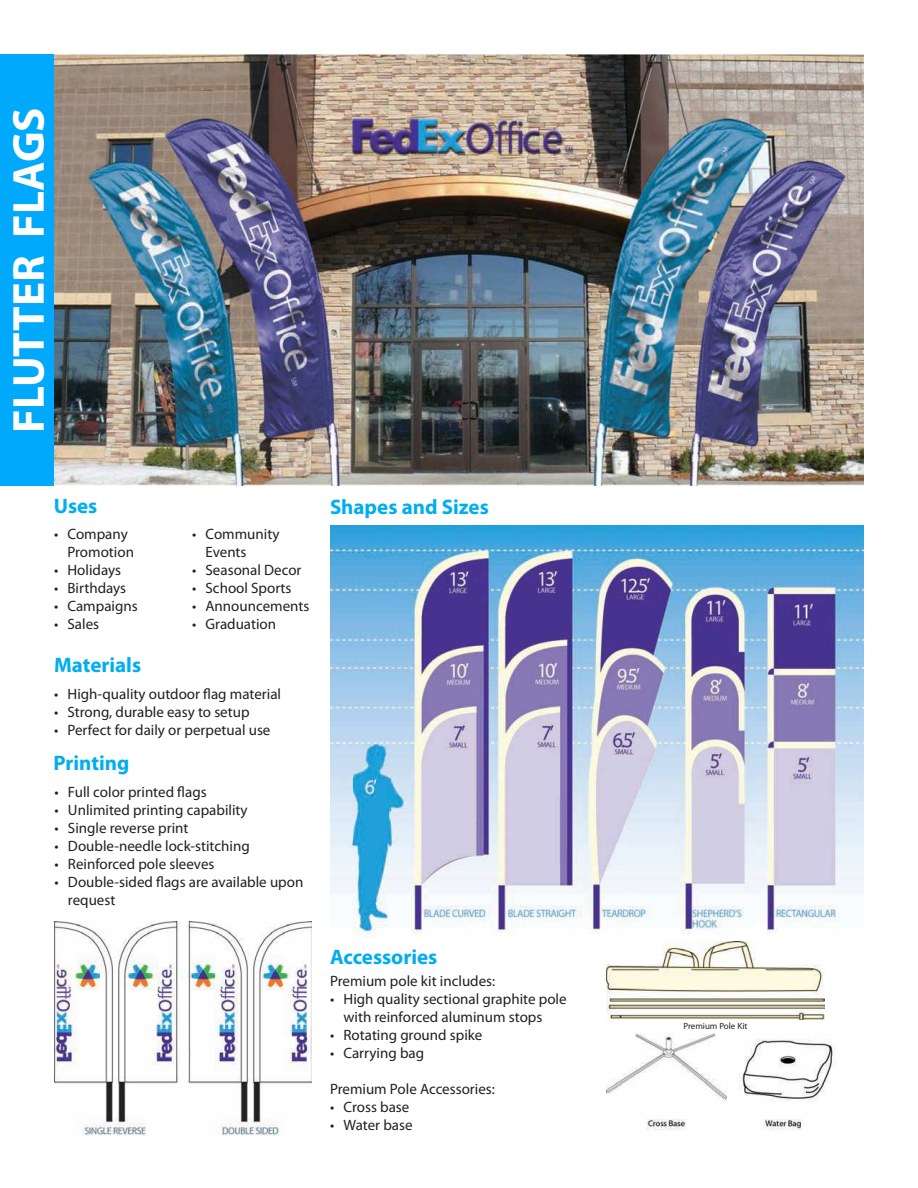
<style>
.page{position:relative;width:918px;height:1188px;background:#fff}
.page>*{position:absolute;margin:0;border:0;box-sizing:border-box;transform-origin:0 0}
.t1{font:700 45px "Myriad Pro";color:#fff}
.t2{font:700 21px "Myriad Pro";color:#00aeef}
.t3{font:15px/18px "Myriad Pro";color:#231f20}
.t4{font:9px "Myriad Pro";color:#231f20}
</style>
<div class="page">
<div style="left:0;top:54px;width:54px;height:432px;background:#00a9fb"></div>
<img style="left:54px;top:54px;width:810px;height:432px">
<img style="left:330px;top:525px;width:534px;height:411px">
<img style="left:54px;top:921px;width:258px;height:215px">
<img style="left:606px;top:942px;width:219px;height:77px">
<img style="left:606px;top:1033px;width:229px;height:97px">
<h1 class="t1" style="left:11px;top:433px;width:327px;rotate:-90deg">FLUTTER FLAGS</h1>
<h2 class="t2" style="left:54px;top:498px;width:45px">Uses</h2>
<h2 class="t2" style="left:330px;top:499px;width:160px">Shapes and Sizes</h2>
<p class="t3" style="left:68px;top:525px;width:68px;text-indent:-14px">• Company<br>Promotion</p>
<p class="t3" style="left:54px;top:561px;width:69px">• Holidays</p>
<p class="t3" style="left:54px;top:579px;width:74px">• Birthdays</p>
<p class="t3" style="left:54px;top:597px;width:85px">• Campaigns</p>
<p class="t3" style="left:54px;top:615px;width:47px">• Sales</p>
<p class="t3" style="left:206px;top:525px;width:76px;text-indent:-14px">• Community<br>Events</p>
<p class="t3" style="left:192px;top:561px;width:111px">• Seasonal Decor</p>
<p class="t3" style="left:192px;top:579px;width:101px">• School Sports</p>
<p class="t3" style="left:192px;top:597px;width:119px">• Announcements</p>
<p class="t3" style="left:192px;top:615px;width:86px">• Graduation</p>
<h2 class="t2" style="left:54px;top:657px;width:89px">Materials</h2>
<p class="t3" style="left:54px;top:685px;width:229px">• High-quality outdoor flag material</p>
<p class="t3" style="left:54px;top:703px;width:197px">• Strong, durable easy to setup</p>
<p class="t3" style="left:54px;top:721px;width:218px">• Perfect for daily or perpetual use</p>
<h2 class="t2" style="left:54px;top:755px;width:77px">Printing</h2>
<p class="t3" style="left:54px;top:783px;width:154px">• Full color printed flags</p>
<p class="t3" style="left:54px;top:801px;width:195px">• Unlimited printing capability</p>
<p class="t3" style="left:54px;top:819px;width:135px">• Single reverse print</p>
<p class="t3" style="left:54px;top:837px;width:197px">• Double-needle lock-stitching</p>
<p class="t3" style="left:54px;top:855px;width:161px">• Reinforced pole sleeves</p>
<p class="t3" style="left:68px;top:873px;width:237px;text-indent:-14px">• Double-sided flags are available upon request</p>
<h2 class="t2" style="left:330px;top:949px;width:109px">Accessories</h2>
<p class="t3" style="left:330px;top:974px;width:167px">Premium pole kit includes:</p>
<p class="t3" style="left:344px;top:990px;width:225px;text-indent:-14px">• High quality sectional graphite pole with reinforced aluminum stops</p>
<p class="t3" style="left:330px;top:1026px;width:154px">• Rotating ground spike</p>
<p class="t3" style="left:330px;top:1044px;width:96px">• Carrying bag</p>
<p class="t3" style="left:330px;top:1082px;width:166px">Premium Pole Accessories:</p>
<p class="t3" style="left:330px;top:1098px;width:81px">• Cross base</p>
<p class="t3" style="left:330px;top:1116px;width:84px">• Water base</p>
<p class="t4" style="left:683px;top:1023px;width:66px">Premium Pole Kit</p>
</div>
